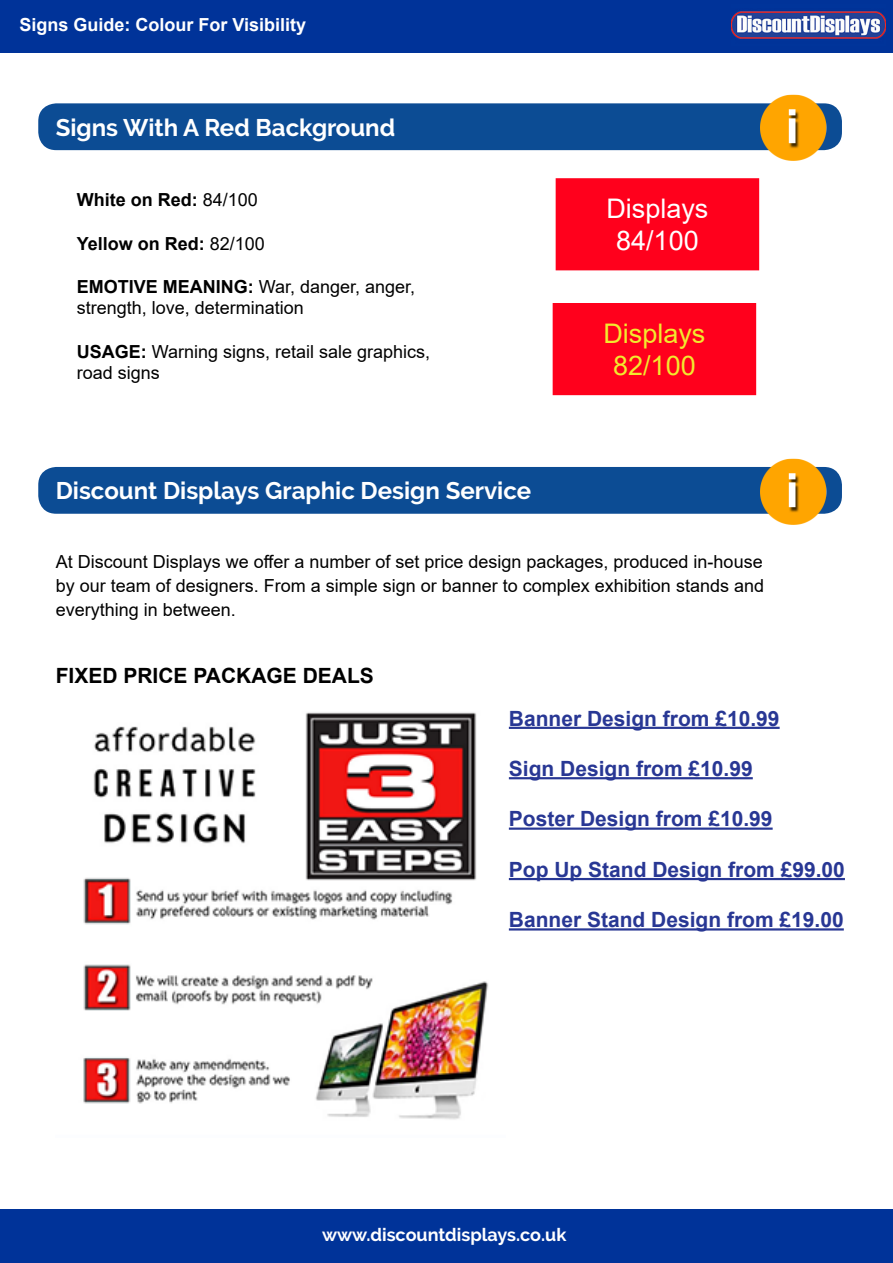
<style>
.page{position:relative;width:893px;height:1263px;background:#fff}
.page>*{position:absolute;margin:0;border:0;box-sizing:border-box;transform-origin:0 0}
.t1{font:27px/32.4px "Arial";color:#fff;text-align:center}
.t2{font:27px/32.4px "Arial";color:#f2ea2e;text-align:center}
.t3{font:700 24px "Raleway";color:#fff}
.t4{font:700 21px "Arial";color:#283794}
.t5{font:700 21px "Arial";color:#000}
.t6{font:18px/21.6px "Arial";color:#000}
.t7{font:700 18px "Arial";color:#000}
.t8{font:700 18px "Arial";color:#fff}
.t9{font:700 18px "Raleway";color:#fff}
.s1{font-weight:400}
.s2{font-weight:700}
</style>
<div class="page">
<div style="left:0;top:0;width:893px;height:52px;background:#039"></div>
<img style="left:732px;top:11px;width:153px;height:28px">
<div style="left:0;top:1210px;width:893px;height:53px;background:#039"></div>
<div style="left:38px;top:103px;width:804px;height:47px;background:#0c4c94;border-radius:18px"></div>
<img style="left:760px;top:94px;width:68px;height:67px">
<div style="left:557px;top:180px;width:201px;height:89px;background:#ff001c"></div>
<div style="left:556px;top:178px;width:203px;height:92px;border:3px solid #ff001c"></div>
<div style="left:554px;top:304px;width:201px;height:90px;background:#ff001c"></div>
<div style="left:553px;top:303px;width:203px;height:92px;border:3px solid #ff001c"></div>
<div style="left:38px;top:467px;width:804px;height:47px;background:#0c4c94;border-radius:18px"></div>
<img style="left:760px;top:458px;width:68px;height:67px">
<img style="left:83px;top:712px;width:406px;height:408px">
<hr style="left:509px;top:727px;width:271px;height:2px;background:#283794">
<hr style="left:509px;top:777px;width:244px;height:2px;background:#283794">
<hr style="left:509px;top:827px;width:264px;height:3px;background:#283794">
<hr style="left:509px;top:878px;width:336px;height:2px;background:#283794">
<hr style="left:509px;top:928px;width:335px;height:2px;background:#283794">
<p class="t8" style="left:20px;top:12px;width:288px">Signs Guide: Colour For Visibility</p>
<h2 class="t3" style="left:56px;top:113px;width:341px">Signs With A Red Background</h2>
<p class="t7" style="left:77px;top:187px;width:183px">White on Red: <span class="s1">84/100</span></p>
<p class="t7" style="left:77px;top:231px;width:190px">Yellow on Red: <span class="s1">82/100</span></p>
<p class="t6" style="left:77px;top:276px;width:340px"><span class="s2">EMOTIVE MEANING:</span> War, danger, anger, strength, love, determination</p>
<p class="t6" style="left:77px;top:340px;width:355px"><span class="s2">USAGE:</span> Warning signs, retail sale graphics, road signs</p>
<h2 class="t3" style="left:56px;top:477px;width:477px">Discount Displays Graphic Design Service</h2>
<h1 class="t1" style="left:606px;top:192px;width:104px">Displays<br>84/100</h1>
<h1 class="t2" style="left:603px;top:317px;width:104px">Displays<br>82/100</h1>
<p class="t6" style="left:56px;top:550px;width:710px;line-height:24px;text-align:justify">At Discount Displays we offer a number of set price design packages, produced in-house by our team of designers. From a simple sign or banner to complex exhibition stands and everything in between.</p>
<p class="t5" style="left:56px;top:661px;width:320px">FIXED PRICE PACKAGE DEALS</p>
<p class="t4" style="left:509px;top:703px;width:272px">Banner Design from £10.99</p>
<p class="t4" style="left:509px;top:754px;width:245px">Sign Design from £10.99</p>
<p class="t4" style="left:509px;top:804px;width:265px">Poster Design from £10.99</p>
<p class="t4" style="left:509px;top:855px;width:338px">Pop Up Stand Design from £99.00</p>
<p class="t4" style="left:509px;top:905px;width:336px">Banner Stand Design from £19.00</p>
<p class="t9" style="left:322px;top:1224px;width:246px">www.discountdisplays.co.uk</p>
</div>
